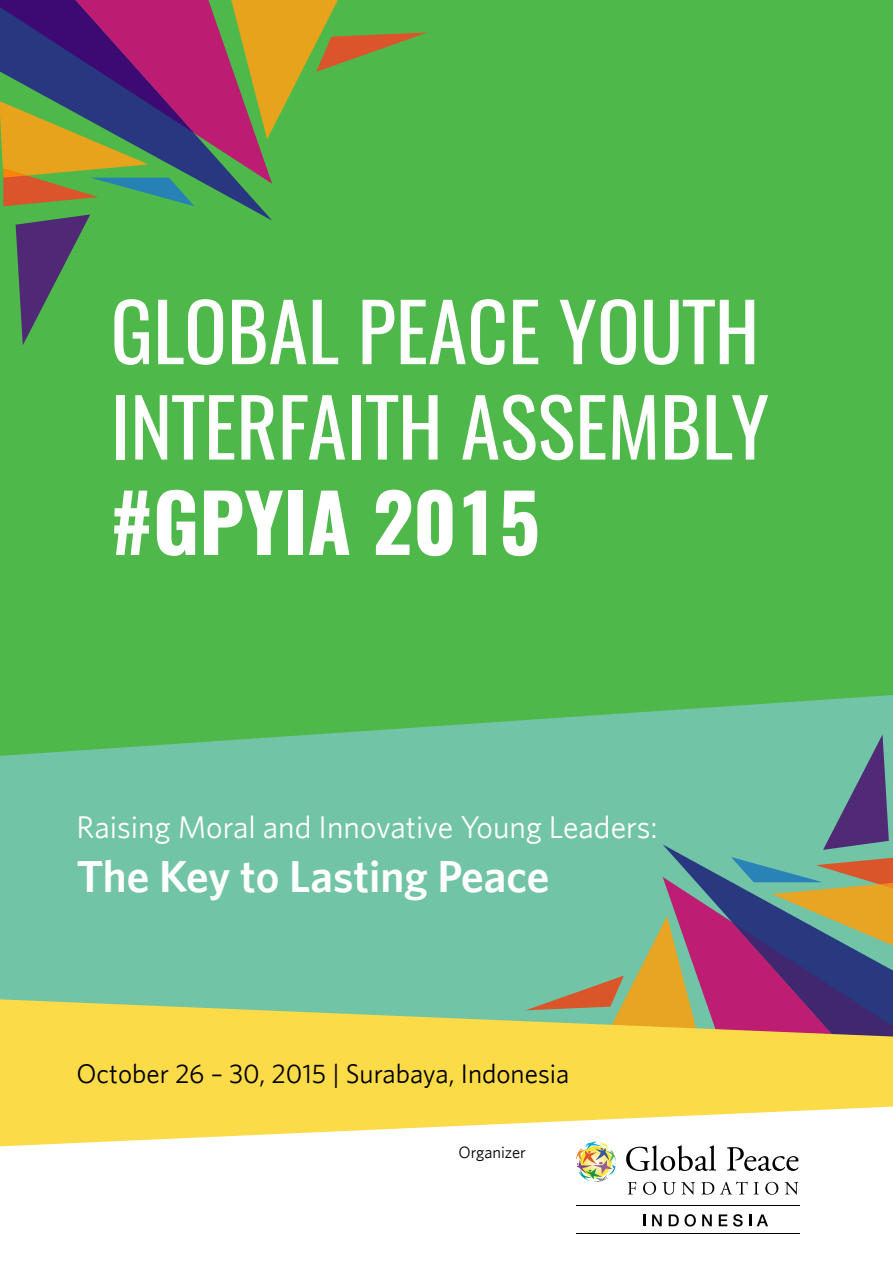
<style>
.page{position:relative;width:893px;height:1263px;background:#fff}
.page>*{position:absolute;margin:0;border:0;box-sizing:border-box;transform-origin:0 0}
.t1{font:79.5px/95.4px "Oswald";color:#fff}
.t2{font:700 79.5px "Oswald";color:#fff}
.t3{font:600 45px "Whitney";color:#fff}
.t4{font:31.5px "Whitney";color:#fff}
.t5{font:27px "Whitney";color:#000}
.t6{font:16.5px "Whitney";color:#000}
</style>
<div class="page">
<div style="left:0;top:0;width:893px;height:1105px;background:#4fb84a"></div>
<svg style="left:0;top:695px;width:893px;height:302px;background:#6cc29a"></svg>
<svg style="left:626px;top:1149px;width:90px;height:22px"></svg>
<svg style="left:727px;top:1149px;width:71px;height:22px"></svg>
<svg style="left:628px;top:1182px;width:8px;height:12px"></svg>
<svg style="left:643px;top:1182px;width:13px;height:13px"></svg>
<svg style="left:663px;top:1182px;width:32px;height:13px"></svg>
<svg style="left:701px;top:1182px;width:13px;height:12px"></svg>
<svg style="left:720px;top:1181px;width:28px;height:13px"></svg>
<svg style="left:754px;top:1182px;width:5px;height:12px"></svg>
<svg style="left:765px;top:1182px;width:13px;height:13px"></svg>
<svg style="left:785px;top:1182px;width:13px;height:13px"></svg>
<svg style="left:643px;top:1214px;width:2px;height:12px"></svg>
<svg style="left:652px;top:1214px;width:10px;height:12px"></svg>
<svg style="left:669px;top:1214px;width:27px;height:12px"></svg>
<svg style="left:702px;top:1214px;width:10px;height:12px"></svg>
<svg style="left:719px;top:1214px;width:8px;height:12px"></svg>
<svg style="left:733px;top:1214px;width:10px;height:12px"></svg>
<svg style="left:749px;top:1214px;width:2px;height:12px"></svg>
<svg style="left:757px;top:1214px;width:11px;height:12px"></svg>
<svg style="left:576px;top:1149px;width:40px;height:33px"></svg>
<hr style="left:576px;top:1205px;width:224px;height:1px;background:#000">
<hr style="left:576px;top:1233px;width:224px;height:1px;background:#000">
<svg style="left:663px;top:844px;width:230px;height:33px;background:#67b2a1"></svg>
<svg style="left:823px;top:734px;width:66px;height:116px;background:#627d8f"></svg>
<svg style="left:663px;top:877px;width:68px;height:120px;background:#95417e"></svg>
<svg style="left:731px;top:857px;width:162px;height:140px;background:#756b74"></svg>
<svg style="left:526px;top:916px;width:177px;height:81px;background:#8eae86"></svg>
<svg style="left:0;top:997px;width:893px;height:152px;background:#ebd46a"></svg>
<svg style="left:16px;top:214px;width:74px;height:131px"></svg>
<svg style="left:0;top:0;width:427px;height:206px"></svg>
<h1 class="t1" style="left:111px;top:284px;width:658px">GLOBAL PEACE YOUTH<br>INTERFAITH ASSEMBLY</h1>
<h1 class="t2" style="left:111px;top:467px;width:431px">#GPYIA 2015</h1>
<p class="t4" style="left:77px;top:808px;width:583px">Raising Moral and Innovative Young Leaders:</p>
<h2 class="t3" style="left:77px;top:849px;width:474px">The Key to Lasting Peace</h2>
<p class="t5" style="left:77px;top:1058px;width:494px">October 26 – 30, 2015 | Surabaya, Indonesia</p>
<p class="t6" style="left:458px;top:1142px;width:69px">Organizer</p>
</div>
